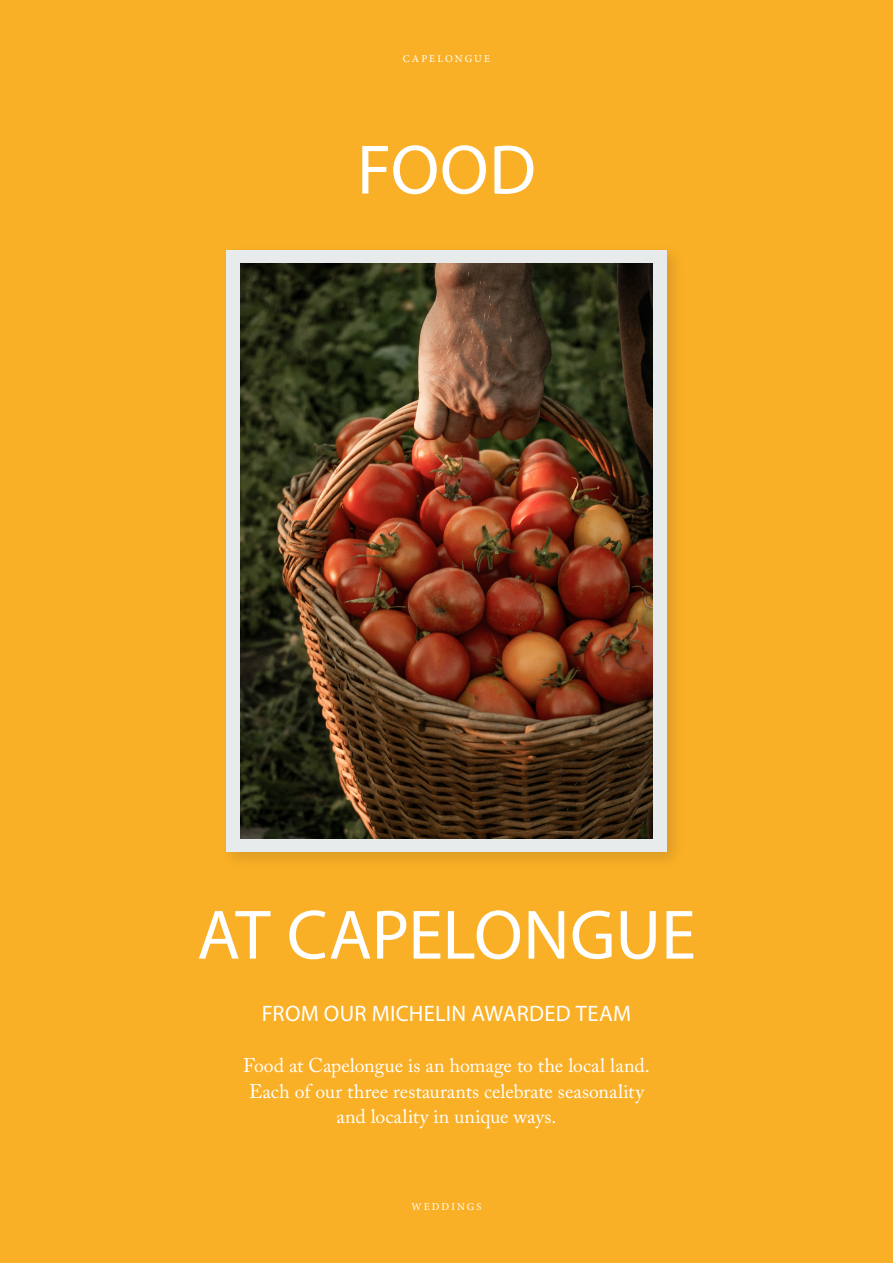
<style>
.page{position:relative;width:893px;height:1263px;background:#fab026}
.page>*{position:absolute;margin:0;border:0;box-sizing:border-box;transform-origin:0 0}
.TXT_COURANT{font:70.5px "Myriad Pro";color:#fff}
.TXT_COURANT-2{font:22.5px "Myriad Pro";letter-spacing:.01em;color:#fff}
.TXT_COURANT-3{font:19.8px/25.7px "Adobe Caslon Pro";color:#fff;text-align:center}
.t1{font:10.5px "Minion Pro";letter-spacing:.2em;color:#fff}
</style>
<div class="page">
<div style="left:219px;top:243px;width:466px;height:627px;background:#231f20;opacity:.15"></div>
<div style="left:226px;top:250px;width:440px;height:601px;background:#e8ebeb"></div>
<img style="left:240px;top:264px;width:413px;height:574px">
<p class="t1" style="left:403px;top:51px;width:89px">CAPELONGUE</p>
<p class="TXT_COURANT" style="left:357px;top:126px;width:181px">FOOD</p>
<p class="TXT_COURANT" style="left:197px;top:891px;width:500px">AT CAPELONGUE</p>
<p class="TXT_COURANT-2" style="left:262px;top:999px;width:371px">FROM OUR MICHELIN AWARDED TEAM</p>
<p class="TXT_COURANT-3" style="left:243px;top:1052px;width:408px">Food at Capelongue is an homage to the local land.<br>Each of our three restaurants celebrate seasonality and locality in unique ways.</p>
<p class="t1" style="left:412px;top:1199px;width:71px">WEDDINGS</p>
</div>
